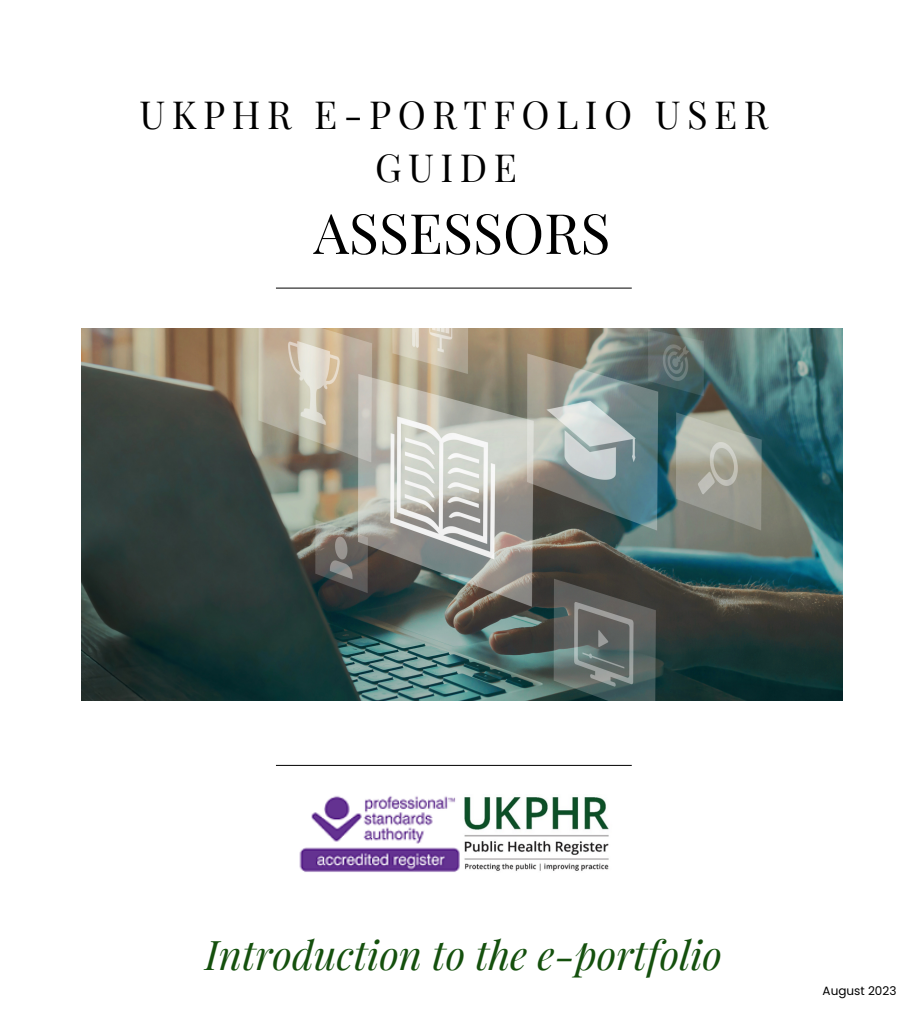
<style>
.page{position:relative;width:908px;height:1021px;background:#fff}
.page>*{position:absolute;margin:0;border:0;box-sizing:border-box;transform-origin:0 0}
.t1{font:55.64px "Playfair Display";color:#000}
.t2{font:italic 40px "Playfair Display";color:#14500d}
.t3{font:37.96px/53.1px "Playfair Display";letter-spacing:.17em;color:#000;text-align:center}
.t4{font:12px "Poppins";color:#000}
</style>
<div class="page">
<img style="left:81px;top:328px;width:761px;height:373px">
<hr style="left:276px;top:765px;width:355px;height:1px;background:#000">
<hr style="left:276px;top:288px;width:355px;height:1px;background:#000">
<img style="left:299px;top:796px;width:161px;height:76px">
<img style="left:464px;top:797px;width:145px;height:74px">
<p class="t3" style="left:139px;top:87px;width:630px">UKPHR E-PORTFOLIO USER<br>GUIDE</p>
<p class="t1" style="left:313px;top:194px;width:298px">ASSESSORS</p>
<p class="t2" style="left:205px;top:927px;width:518px">Introduction to the e-portfolio</p>
<p class="t4" style="left:822px;top:982px;width:75px">August 2023</p>
</div>
